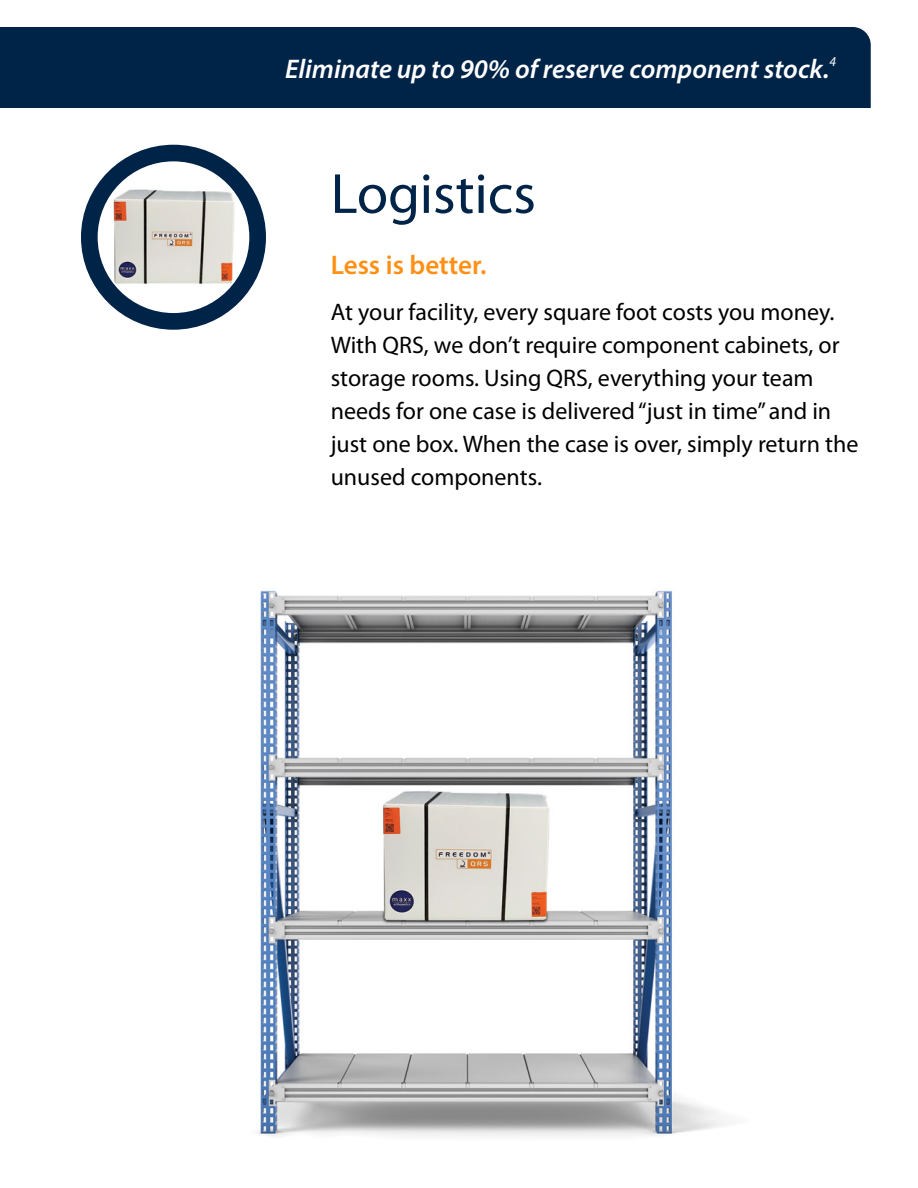
<style>
.page{position:relative;width:918px;height:1188px;background:#fff}
.page>*{position:absolute;margin:0;border:0;box-sizing:border-box;transform-origin:0 0}
.t1{font:57px "Myriad Pro";color:#002448}
.numbers{font:italic 600 27px "Myriad Pro";color:#fff}
.lead-ins{font:600 27px "Myriad Pro";color:#ff9015}
.intro_paragraphs{font:24px/33px "Myriad Pro";color:#000}
</style>
<div class="page">
<img style="left:110px;top:187px;width:127px;height:101px">
<div style="left:81px;top:145px;width:185px;height:185px;border:17px solid #002448;border-radius:50%"></div>
<img style="left:257px;top:590px;width:468px;height:547px">
<div style="left:0;top:27px;width:871px;height:81px;background:#002448"></div>
<p class="numbers" style="left:285px;top:51px;width:553px">Eliminate up to 90% of reserve component stock.<sup>4</sup></p>
<p class="t1" style="left:331px;top:159px;width:207px">Logistics</p>
<p class="lead-ins" style="left:331px;top:247px;width:157px">Less is better.</p>
<p class="intro_paragraphs" style="left:331px;top:295px;width:529px">At your facility, every square foot costs you money.<br>With QRS, we don’t require component cabinets, or storage rooms. Using QRS, everything your team needs for one case is delivered “just in time” and in just one box. When the case is over, simply return the unused components.</p>
</div>
